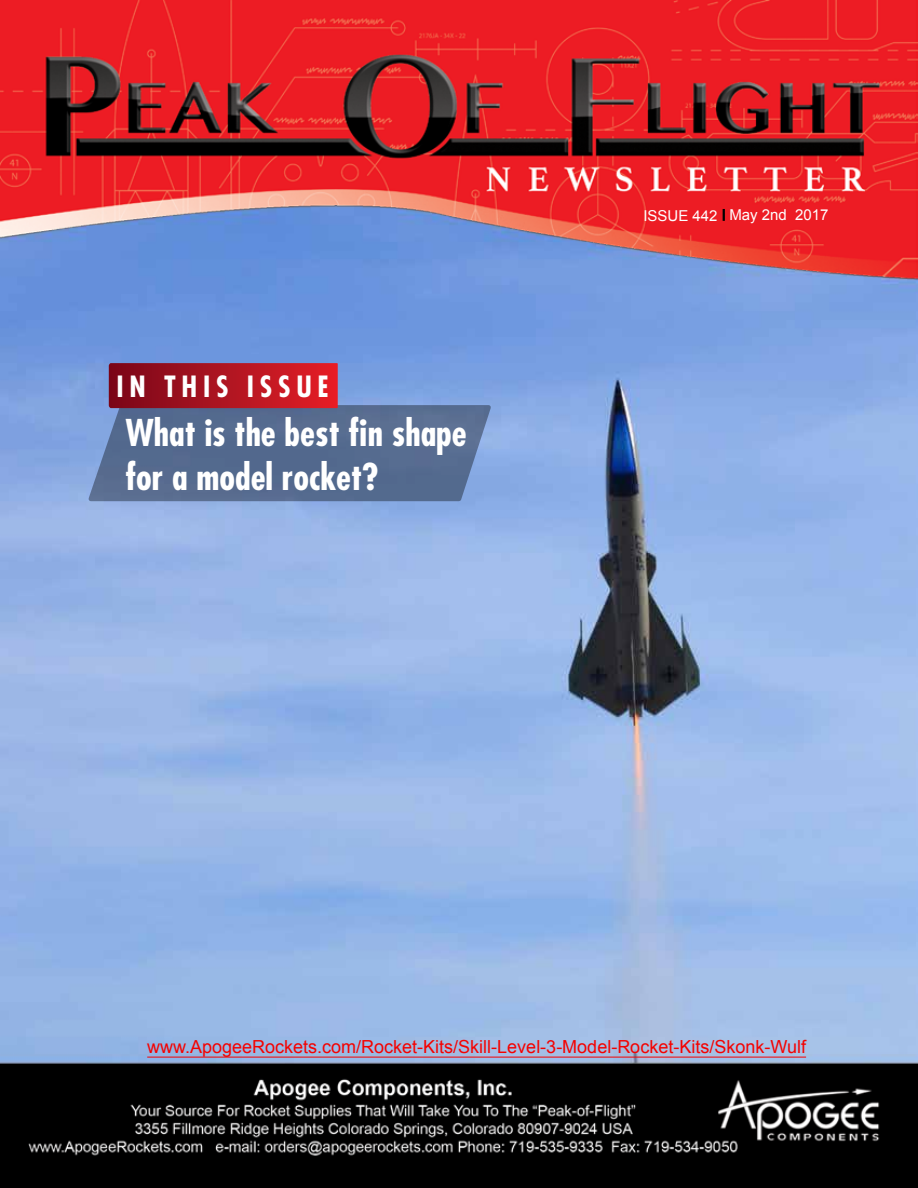
<style>
.page{position:relative;width:918px;height:1188px;background:#fff}
.page>*{position:absolute;margin:0;border:0;box-sizing:border-box;transform-origin:0 0}
.t1{font:700 condensed 36px/43.5px "Futura";color:#fff}
.t2{font:700 condensed 28.5px "Futura";letter-spacing:.2em;color:#fff}
.t3{font:18px "Arial";color:#f40201}
.t4{font:15px "Arial";color:#fff}
</style>
<div class="page">
<img style="left:0;top:0;width:918px;height:1188px">
<svg style="left:723px;top:209px;width:2px;height:12px"></svg>
<hr style="left:147px;top:1057px;width:659px;height:1px;background:#f40201">
<svg style="left:87px;top:363px;width:405px;height:140px;background:#6e668b"></svg>
<h2 class="t2" style="left:117px;top:368px;width:214px">IN THIS ISSUE</h2>
<h1 class="t1" style="left:125px;top:411px;width:343px">What is the best fin shape for a model rocket?</h1>
<p class="t4" style="left:643px;top:205px;width:187px">ISSUE 442 May 2nd 2017</p>
<p class="t3" style="left:147px;top:1034px;width:660px">www.ApogeeRockets.com/Rocket-Kits/Skill-Level-3-Model-Rocket-Kits/Skonk-Wulf</p>
</div>
